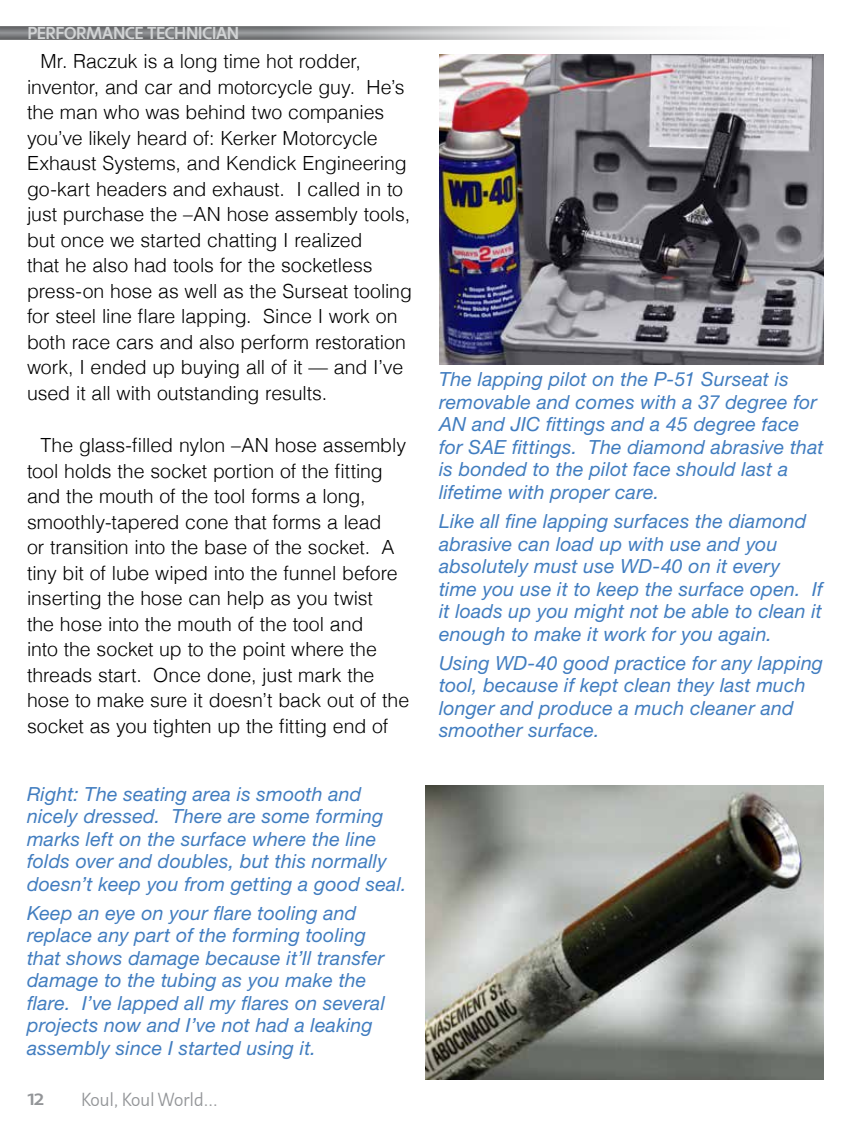
<style>
.page{position:relative;width:851px;height:1134px;background:#fff}
.page>*{position:absolute;margin:0;border:0;box-sizing:border-box;transform-origin:0 0}
.t1{font:italic 19.5px/22.5px "Helvetica Neue";letter-spacing:.01em;color:#417dc0}
.Content{font:300 19.5px/25.5px "Helvetica";letter-spacing:-.005em;color:#000}
.t2{font:300 18px "Machinato";letter-spacing:-.03em;color:#939598}
.t3{font:700 16.5px "Machinato";letter-spacing:-.01em;color:#d1d3d4}
.t4{font:700 16.5px "Machinato";color:#939598;scale:1.1 1}
</style>
<div class="page">
<div style="left:0;top:26px;width:825px;height:14px;background:#000;opacity:.5"></div>
<img style="left:439px;top:54px;width:385px;height:310px">
<img style="left:425px;top:785px;width:399px;height:295px">
<p class="t3" style="left:27px;top:22px;width:213px">PERFORMANCE TECHNICIAN</p>
<p class="Content" style="left:27px;top:47px;width:386px;text-indent:14px">Mr. Raczuk is a long time hot rodder, inventor, and car and motorcycle guy. He’s the man who was behind two companies you’ve likely heard of: Kerker Motorcycle Exhaust Systems, and Kendick Engineering go-kart headers and exhaust. I called in to just purchase the –AN hose assembly tools, but once we started chatting I realized<br>that he also had tools for the socketless press-on hose as well as the Surseat tooling for steel line flare lapping. Since I work on both race cars and also perform restoration work, I ended up buying all of it — and I’ve used it all with outstanding results.</p>
<p class="Content" style="left:27px;top:431px;width:383px;text-indent:14px">The glass-filled nylon –AN hose assembly tool holds the socket portion of the fitting and the mouth of the tool forms a long, smoothly-tapered cone that forms a lead<br>or transition into the base of the socket. A tiny bit of lube wiped into the funnel before inserting the hose can help as you twist<br>the hose into the mouth of the tool and<br>into the socket up to the point where the threads start. Once done, just mark the hose to make sure it doesn’t back out of the socket as you tighten up the fitting end of</p>
<p class="t1" style="left:27px;top:782px;width:381px">Right: The seating area is smooth and nicely dressed. There are some forming marks left on the surface where the line folds over and doubles, but this normally doesn’t keep you from getting a good seal.</p>
<p class="t1" style="left:27px;top:901px;width:359px">Keep an eye on your flare tooling and replace any part of the forming tooling that shows damage because it’ll transfer damage to the tubing as you make the flare. I’ve lapped all my flares on several projects now and I’ve not had a leaking assembly since I started using it.</p>
<p class="t4" style="left:27px;top:1088px;width:17px">12</p>
<p class="t2" style="left:81px;top:1089px;width:138px">Koul, Koul World...</p>
<p class="t1" style="left:439px;top:368px;width:386px">The lapping pilot on the P-51 Surseat is removable and comes with a 37 degree for AN and JIC fittings and a 45 degree face for SAE fittings. The diamond abrasive that is bonded to the pilot face should last a lifetime with proper care.</p>
<p class="t1" style="left:439px;top:510px;width:385px">Like all fine lapping surfaces the diamond abrasive can load up with use and you absolutely must use WD-40 on it every time you use it to keep the surface open. If it loads up you might not be able to clean it enough to make it work for you again.</p>
<p class="t1" style="left:439px;top:651px;width:385px">Using WD-40 good practice for any lapping tool, because if kept clean they last much longer and produce a much cleaner and smoother surface.</p>
</div>
